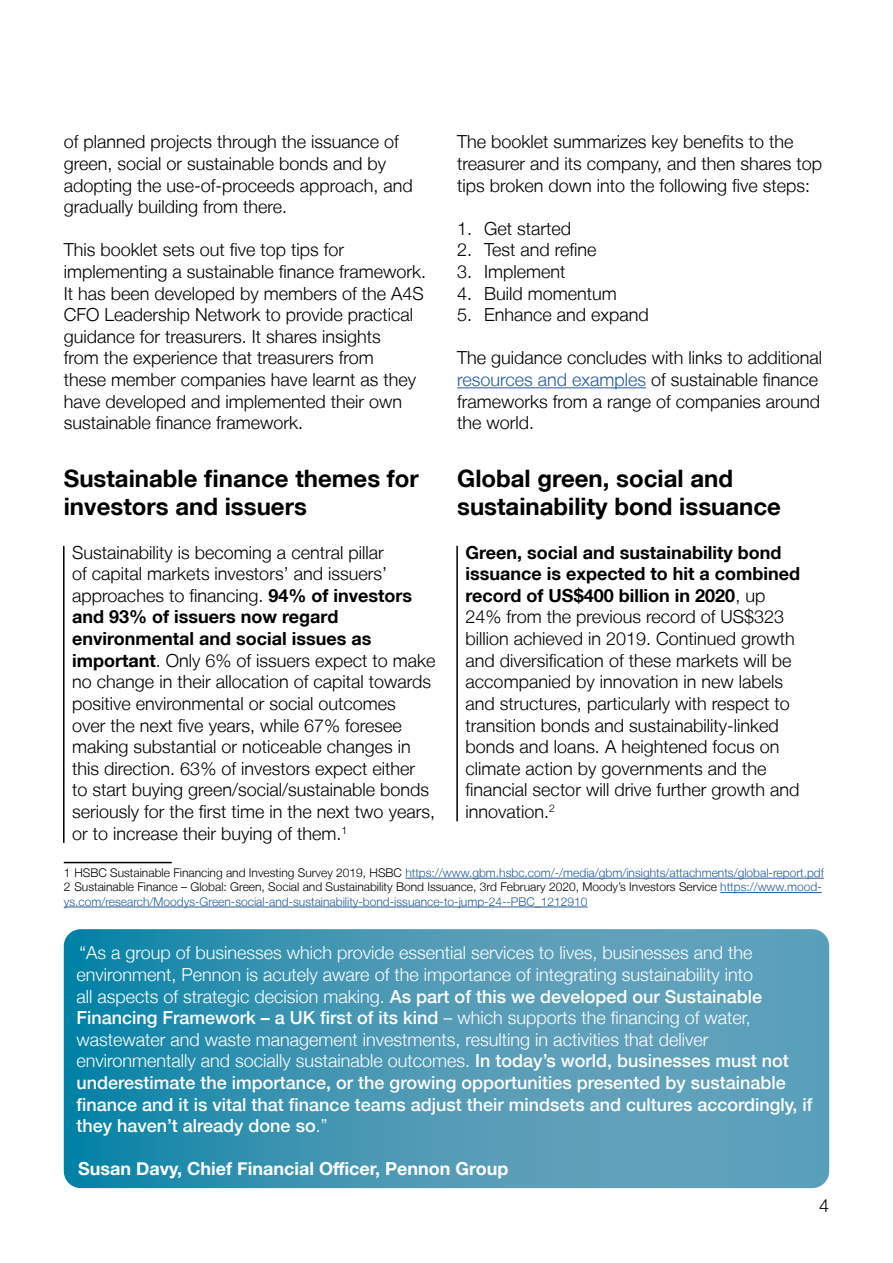
<style>
.page{position:relative;width:893px;height:1263px;background:#fff}
.page>*{position:absolute;margin:0;border:0;box-sizing:border-box;transform-origin:0 0}
.t1{font:700 24px/28.8px "Helvetica Neue LT";color:#000}
.t2{font:300 18px/21.6px "Helvetica Neue LT";color:#000}
.t3{font:300 18px/21.6px "Helvetica Neue";color:#fff}
.t4{font:700 18px "Helvetica Neue";color:#fff}
.t5{font:300 12px/14.4px "Helvetica Neue LT";color:#275b9b}
.s1{color:#275b9b}
.s2{font-weight:700}
.s3{color:#000}
.s4{font-weight:500}
</style>
<div class="page">
<hr style="left:457px;top:387px;width:189px;height:1px;background:#275b9b">
<hr style="left:63px;top:546px;width:2px;height:297px;background:#000">
<hr style="left:64px;top:862px;width:108px;height:1px;background:#000">
<hr style="left:405px;top:878px;width:419px;height:1px;background:#275b9b">
<hr style="left:720px;top:892px;width:102px;height:1px;background:#275b9b">
<hr style="left:64px;top:907px;width:524px;height:1px;background:#275b9b">
<hr style="left:456px;top:546px;width:2px;height:275px;background:#000">
<svg style="left:64px;top:929px;width:765px;height:259px;background:#4697b4"></svg>
<p class="t2" style="left:64px;top:131px;width:351px">of planned projects through the issuance of green, social or sustainable bonds and by adopting the use-of-proceeds approach, and gradually building from there.</p>
<p class="t2" style="left:64px;top:239px;width:364px">This booklet sets out five top tips for implementing a sustainable finance framework.<br>It has been developed by members of the A4S CFO Leadership Network to provide practical guidance for treasurers. It shares insights<br>from the experience that treasurers from<br>these member companies have learnt as they have developed and implemented their own sustainable finance framework.</p>
<p class="t2" style="left:457px;top:131px;width:367px">The booklet summarizes key benefits to the treasurer and its company, and then shares top tips broken down into the following five steps:</p>
<p class="t2" style="left:457px;top:217px;width:116px">1. Get started</p>
<p class="t2" style="left:457px;top:239px;width:141px">2. Test and refine</p>
<p class="t2" style="left:457px;top:260px;width:110px">3. Implement</p>
<p class="t2" style="left:457px;top:282px;width:161px">4. Build momentum</p>
<p class="t2" style="left:457px;top:304px;width:193px">5. Enhance and expand</p>
<p class="t2" style="left:457px;top:347px;width:367px">The guidance concludes with links to additional <span class="s1">resources and examples</span> of sustainable finance frameworks from a range of companies around the world.</p>
<h1 class="t1" style="left:64px;top:463px;width:357px">Sustainable finance themes for investors and issuers</h1>
<p class="t2" style="left:72px;top:541px;width:365px">Sustainability is becoming a central pillar<br>of capital markets investors’ and issuers’ approaches to financing. <span class="s2">94% of investors and 93% of issuers now regard environmental and social issues as important</span>. Only 6% of issuers expect to make no change in their allocation of capital towards positive environmental or social outcomes<br>over the next five years, while 67% foresee making substantial or noticeable changes in this direction. 63% of investors expect either<br>to start buying green/social/sustainable bonds seriously for the first time in the next two years, or to increase their buying of them.<sup>1</sup></p>
<p class="t5" style="left:64px;top:865px;width:762px"><span class="s3">1 HSBC Sustainable Financing and Investing Survey 2019, HSBC</span> https://www.gbm.hsbc.com/-/media/gbm/insights/attachments/global-report.pdf<br><span class="s3">2 Sustainable Finance – Global: Green, Social and Sustainability Bond Issuance, 3rd February 2020, Moody’s Investors Service</span> https://www.mood&shy;ys.com/research/Moodys-Green-social-and-sustainability-bond-issuance-to-jump-24--PBC_1212910</p>
<h1 class="t1" style="left:457px;top:463px;width:325px">Global green, social and sustainability bond issuance</h1>
<p class="t2" style="left:466px;top:541px;width:336px"><span class="s2">Green, social and sustainability bond issuance is expected to hit a combined record of US$400 billion in 2020</span>, up 24% from the previous record of US$323 billion achieved in 2019. Continued growth and diversification of these markets will be accompanied by innovation in new labels and structures, particularly with respect to transition bonds and sustainability-linked bonds and loans. A heightened focus on climate action by governments and the financial sector will drive further growth and innovation.<sup>2</sup></p>
<p class="t3" style="left:77px;top:941px;width:737px">“As a group of businesses which provide essential services to lives, businesses and the environment, Pennon is acutely aware of the importance of integrating sustainability into<br>all aspects of strategic decision making. <span class="s4">As part of this we developed our Sustainable Financing Framework – a UK first of its kind</span> – which supports the financing of water, wastewater and waste management investments, resulting in activities that deliver environmentally and socially sustainable outcomes. <span class="s4">In today’s world, businesses must not underestimate the importance, or the growing opportunities presented by sustainable finance and it is vital that finance teams adjust their mindsets and cultures accordingly, if they haven’t already done so</span>.”</p>
<p class="t4" style="left:78px;top:1155px;width:432px">Susan Davy, Chief Financial Officer, Pennon Group</p>
<p class="t2" style="left:819px;top:1194px;width:12px">4</p>
</div>
